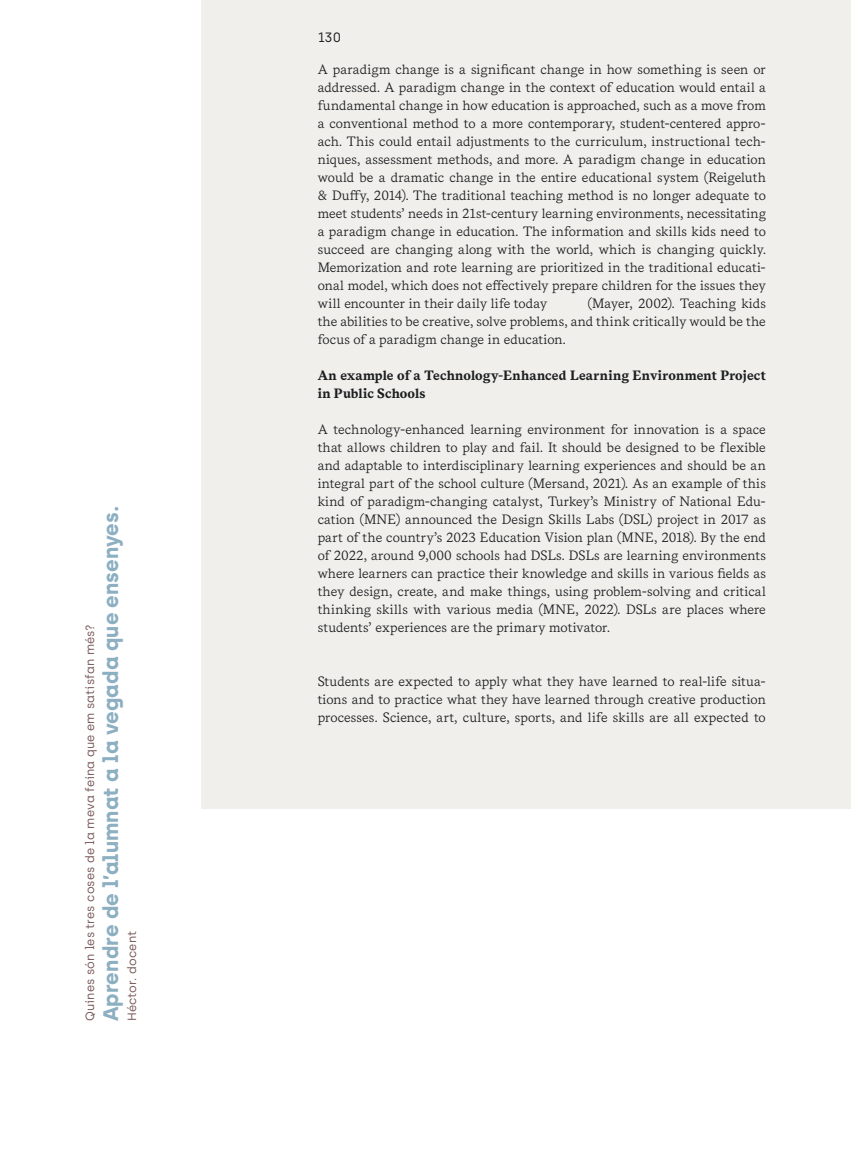
<style>
.page{position:relative;width:851px;height:1149px;background:#fff}
.page>*{position:absolute;margin:0;border:0;box-sizing:border-box;transform-origin:0 0}
.t1{font:700 21px "Archia";letter-spacing:.005em;color:#8cafc1}
.t2{font:13.5px/18px "Messina Serif";letter-spacing:.01em;color:#1b1d1e;text-align:justify}
.t3{font:700 13.5px/18px "Messina Serif";letter-spacing:.01em;color:#1b1d1e}
.t4{font:13.5px "Archia";color:#231f20}
.t5{font:12px "Archia";letter-spacing:.01em;color:#765556}
</style>
<div class="page">
<div style="left:201px;top:0;width:649px;height:808px;background:#f0efec"></div>
<hr style="left:850px;top:0;width:1px;height:808px;background:#f0efec">
<h1 class="t1" style="left:98px;top:1020px;width:516px;rotate:-90deg">Aprendre de l’alumnat a la vegada que ensenyes.</h1>
<p class="t5" style="left:83px;top:1020px;width:398px;rotate:-90deg">Quines són les tres coses de la meva feina que em satisfan més?</p>
<p class="t5" style="left:125px;top:1020px;width:92px;rotate:-90deg">Héctor. docent</p>
<p class="t4" style="left:317px;top:30px;width:25px">130</p>
<p class="t2" style="left:317px;top:60px;width:449px">A paradigm change is a significant change in how something is seen or addressed. A paradigm change in the context of education would entail a fundamental change in how education is approached, such as a move from a conventional method to a more contemporary, student-centered appro&shy;ach. This could entail adjustments to the curriculum, instructional tech&shy;niques, assessment methods, and more. A paradigm change in education would be a dramatic change in the entire educational system (Reigeluth &amp; Duffy, 2014). The traditional teaching method is no longer adequate to meet students’ needs in 21st-century learning environments, necessitating a paradigm change in education. The information and skills kids need to succeed are changing along with the world, which is changing quickly.<br>Memorization and rote learning are prioritized in the traditional educati&shy;onal model, which does not effectively prepare children for the issues they will encounter in their daily life today</p>
<p class="t2" style="left:317px;top:294px;width:449px;text-indent:270px">(Mayer, 2002). Teaching kids the abilities to be creative, solve problems, and think critically would be the focus of a paradigm change in education.</p>
<p class="t3" style="left:317px;top:366px;width:449px">An example of a Technology-Enhanced Learning Environment Project in Public Schools</p>
<p class="t2" style="left:317px;top:420px;width:449px">A technology-enhanced learning environment for innovation is a space that allows children to play and fail. It should be designed to be flexible and adaptable to interdisciplinary learning experiences and should be an integral part of the school culture (Mersand, 2021). As an example of this kind of paradigm-changing catalyst, Turkey’s Ministry of National Edu&shy;cation (MNE) announced the Design Skills Labs (DSL) project in 2017 as part of the country’s 2023 Education Vision plan (MNE, 2018). By the end of 2022, around 9,000 schools had DSLs. DSLs are learning environments where learners can practice their knowledge and skills in various fields as they design, create, and make things, using problem-solving and critical thinking skills with various media (MNE, 2022). DSLs are places where students’ experiences are the primary motivator.</p>
<p class="t2" style="left:317px;top:672px;width:449px">Students are expected to apply what they have learned to real-life situa&shy;tions and to practice what they have learned through creative production processes. Science, art, culture, sports, and life skills are all expected to</p>
</div>
